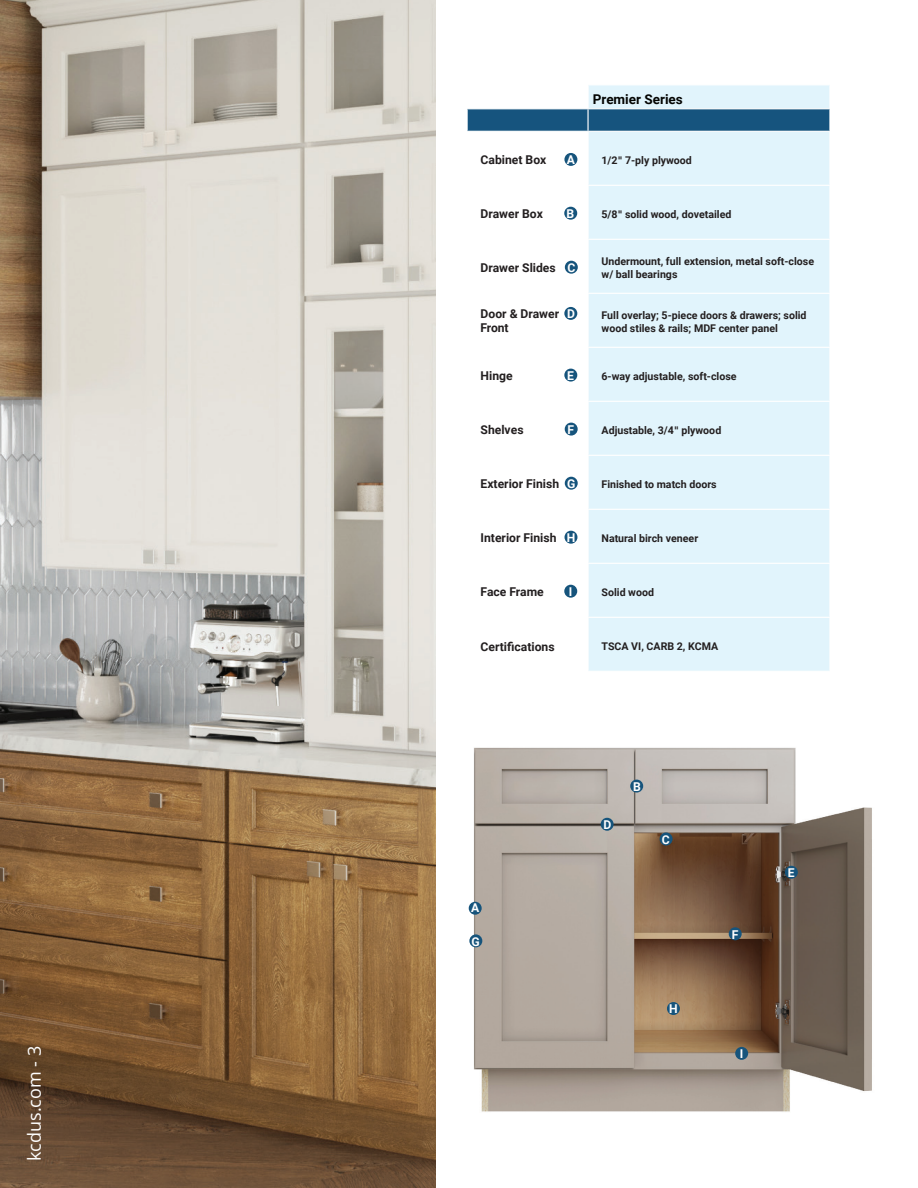
<style>
.page{position:relative;width:918px;height:1188px;background:#fff}
.page>*{position:absolute;margin:0;border:0;box-sizing:border-box;transform-origin:0 0}
.t1{font:18px "Open Sans";color:#fff}
.t2{font:700 13.5px "Roboto";color:#040503}
.t3{font:700 12.15px/14.5px "Roboto";color:#231f20}
.t4{font:700 12.15px "Roboto";color:#fff}
.t5{font:700 10.65px/12.8px "Roboto";color:#231f20}
.s1{font-family:"Helvetica Neue";font-weight:500}
.s2{color:#fff}
</style>
<div class="page">
<img style="left:468px;top:747px;width:404px;height:365px">
<img style="left:0;top:0;width:436px;height:1188px">
<div style="left:589px;top:132px;width:240px;height:539px;background:#e1f4fc"></div>
<svg style="left:467px;top:85px;width:363px;height:46px"></svg>
<hr style="left:588px;top:108px;width:243px;height:1px;background:#fff">
<hr style="left:587px;top:109px;width:2px;height:22px;background:#fff">
<hr style="left:829px;top:109px;width:2px;height:22px;background:#fff">
<hr style="left:588px;top:185px;width:243px;height:1px;background:#fff">
<hr style="left:588px;top:239px;width:243px;height:1px;background:#fff">
<hr style="left:588px;top:293px;width:243px;height:1px;background:#fff">
<hr style="left:588px;top:347px;width:243px;height:1px;background:#fff">
<hr style="left:588px;top:401px;width:243px;height:1px;background:#fff">
<hr style="left:588px;top:455px;width:243px;height:1px;background:#fff">
<hr style="left:588px;top:509px;width:243px;height:1px;background:#fff">
<hr style="left:588px;top:563px;width:243px;height:1px;background:#fff">
<hr style="left:588px;top:617px;width:243px;height:1px;background:#fff">
<div style="left:564px;top:153px;width:13px;height:13px;background:#16547c;border-radius:50%"></div>
<div style="left:564px;top:207px;width:13px;height:13px;background:#16547c;border-radius:50%"></div>
<div style="left:565px;top:261px;width:13px;height:13px;background:#16547c;border-radius:50%"></div>
<div style="left:564px;top:369px;width:13px;height:13px;background:#16547c;border-radius:50%"></div>
<div style="left:565px;top:423px;width:13px;height:13px;background:#16547c;border-radius:50%"></div>
<div style="left:565px;top:477px;width:13px;height:13px;background:#16547c;border-radius:50%"></div>
<div style="left:565px;top:531px;width:12px;height:13px;background:#16547c;border-radius:50%"></div>
<div style="left:564px;top:585px;width:13px;height:13px;background:#16547c;border-radius:50%"></div>
<div style="left:630px;top:780px;width:13px;height:13px;background:#16547c;border-radius:50%"></div>
<div style="left:660px;top:832px;width:13px;height:13px;background:#16547c;border-radius:50%"></div>
<div style="left:785px;top:866px;width:13px;height:13px;background:#16547c;border-radius:50%"></div>
<div style="left:729px;top:927px;width:13px;height:13px;background:#16547c;border-radius:50%"></div>
<div style="left:735px;top:1047px;width:13px;height:13px;background:#16547c;border-radius:50%"></div>
<div style="left:667px;top:1002px;width:13px;height:13px;background:#16547c;border-radius:50%"></div>
<div style="left:601px;top:818px;width:13px;height:13px;background:#16547c;border-radius:50%"></div>
<div style="left:564px;top:307px;width:13px;height:13px;background:#16547c;border-radius:50%"></div>
<div style="left:469px;top:902px;width:13px;height:13px;background:#16547c;border-radius:50%"></div>
<div style="left:469px;top:934px;width:13px;height:13px;background:#16547c;border-radius:50%"></div>
<h1 class="t1" style="left:22px;top:1161px;width:117px;rotate:-90deg">kcdus.com - 3</h1>
<p class="t2" style="left:593px;top:89px;width:92px">Premier Series</p>
<p class="t3" style="left:481px;top:152px;width:67px">Cabinet Box</p>
<p class="t4" style="left:567px;top:151px;width:10px">A</p>
<p class="t5" style="left:602px;top:153px;width:92px">1/2<span class="s1">"</span> 7-ply plywood</p>
<p class="t3" style="left:481px;top:206px;width:64px">Drawer Box</p>
<p class="t4" style="left:567px;top:205px;width:9px">B</p>
<p class="t5" style="left:602px;top:207px;width:131px">5/8<span class="s1">"</span> solid wood, dovetailed</p>
<p class="t3" style="left:481px;top:260px;width:96px">Drawer Slides <span class="s2">C</span></p>
<p class="t5" style="left:602px;top:255px;width:214px">Undermount, full extension, metal soft-close w/ ball bearings</p>
<p class="t3" style="left:481px;top:306px;width:80px">Door &amp; Drawer<br>Front</p>
<p class="t5" style="left:602px;top:309px;width:207px">Full overlay; 5-piece doors &amp; drawers; solid wood stiles &amp; rails; MDF center panel</p>
<p class="t3" style="left:481px;top:368px;width:34px">Hinge</p>
<p class="t4" style="left:567px;top:367px;width:8px">E</p>
<p class="t5" style="left:602px;top:369px;width:137px">6-way adjustable, soft-close</p>
<p class="t4" style="left:567px;top:305px;width:9px">D</p>
<p class="t3" style="left:481px;top:422px;width:45px">Shelves</p>
<p class="t4" style="left:568px;top:421px;width:8px">F</p>
<p class="t5" style="left:602px;top:423px;width:121px">Adjustable, 3/4<span class="s1">"</span> plywood</p>
<p class="t3" style="left:481px;top:476px;width:96px">Exterior Finish <span class="s2">G</span></p>
<p class="t5" style="left:602px;top:477px;width:117px">Finished to match doors</p>
<p class="t3" style="left:481px;top:530px;width:96px">Interior Finish <span class="s2">H</span></p>
<p class="t5" style="left:602px;top:531px;width:98px">Natural birch veneer</p>
<p class="t3" style="left:481px;top:584px;width:65px">Face Frame</p>
<p class="t4" style="left:569px;top:583px;width:5px">I</p>
<p class="t5" style="left:602px;top:585px;width:54px">Solid wood</p>
<p class="t3" style="left:481px;top:639px;width:76px">Certifications</p>
<p class="t5" style="left:602px;top:639px;width:118px">TSCA VI, CARB 2, KCMA</p>
<p class="t4" style="left:471px;top:900px;width:10px">A</p>
<p class="t4" style="left:472px;top:933px;width:10px">G</p>
<p class="t4" style="left:603px;top:816px;width:9px">D</p>
<p class="t4" style="left:633px;top:778px;width:9px">B</p>
<p class="t4" style="left:662px;top:831px;width:9px">C</p>
<p class="t4" style="left:669px;top:1000px;width:10px">H</p>
<p class="t4" style="left:732px;top:926px;width:8px">F</p>
<p class="t4" style="left:740px;top:1045px;width:5px">I</p>
<p class="t4" style="left:788px;top:864px;width:8px">E</p>
</div>
